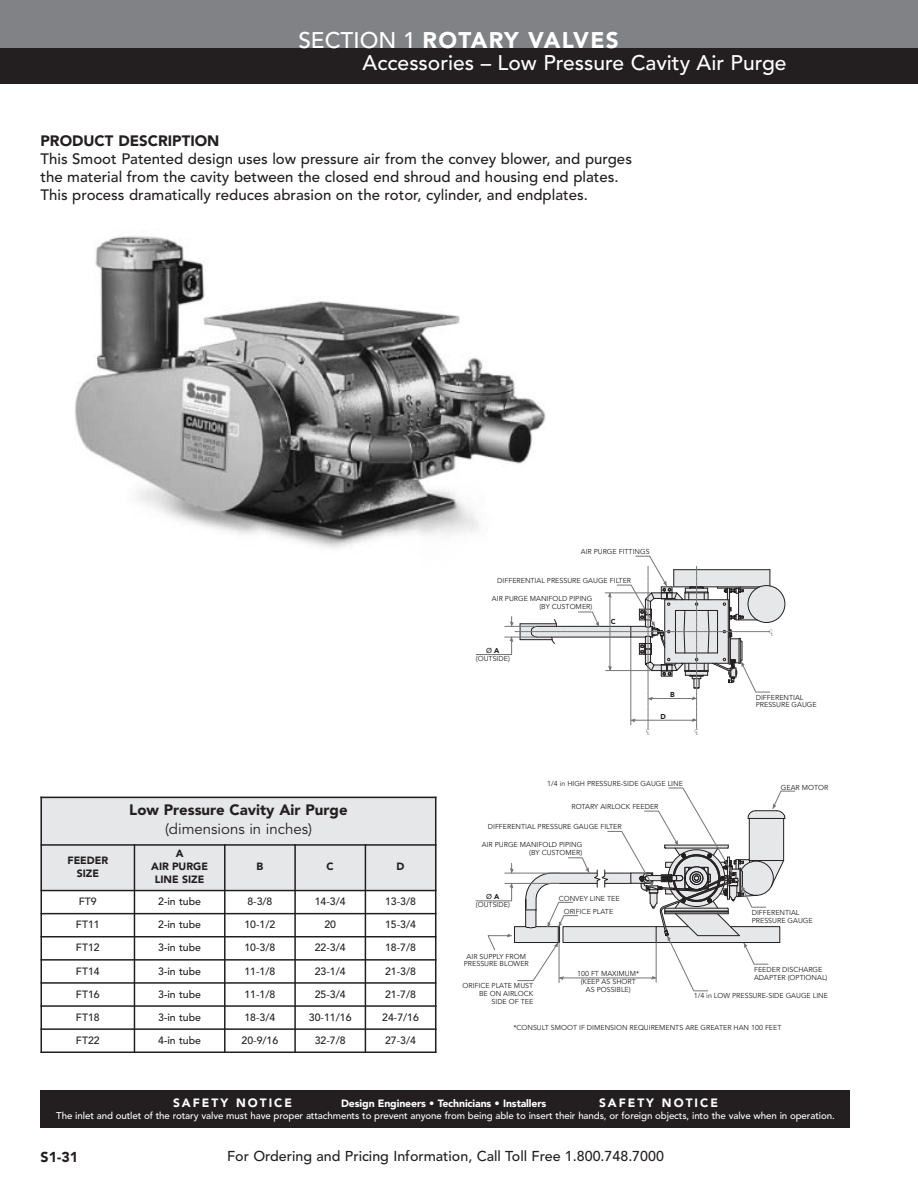
<style>
.page{position:relative;width:918px;height:1188px;background:#fff}
.page>*{position:absolute;margin:0;border:0;box-sizing:border-box;transform-origin:0 0}
.t1{font:900 22.5px "Avenir";letter-spacing:.06em;color:#fff}
.t2{font:500 21px "Avenir";color:#fff}
.t3{font:500 15px/18px "Avenir";color:#231f20}
.t4{font:900 15px "Avenir";color:#231f20}
.t5{font:15px "Avenir";color:#231f20}
.t6{font:500 14.25px "Avenir";color:#231f20}
.t7{font:900 14.25px "Avenir";color:#231f20}
.t8{font:900 12px "Avenir";letter-spacing:.165em;color:#fff}
.t9{font:500 10.5px "Avenir";color:#231f20}
.t10{font:900 10.5px "Avenir";letter-spacing:-.01em;color:#fff}
.t11{font:900 10.5px/13px "Avenir";color:#231f20;text-align:center}
.t12{font:500 9.75px "Avenir";letter-spacing:-.01em;color:#fff}
.t13{font:7.2px/7.8px "Avenir";color:#231f20;text-align:center}
.t14{font:900 7.2px "Avenir";color:#231f20}
.s1{font-weight:500}
.s2{font-weight:400}
.s3{font-weight:900}
</style>
<div class="page">
<img style="left:75px;top:236px;width:471px;height:313px">
<div style="left:0;top:0;width:918px;height:84px;background:#808285"></div>
<div style="left:0;top:48px;width:918px;height:36px;background:#231f20"></div>
<div style="left:40px;top:1090px;width:810px;height:37px;background:#231f20"></div>
<div style="left:40px;top:797px;width:396px;height:48px;background:#e6e7e9"></div>
<div style="left:40px;top:845px;width:94px;height:46px;background:#e6e7e9"></div>
<div style="left:134px;top:845px;width:91px;height:46px;background:#e6e7e9"></div>
<div style="left:225px;top:845px;width:70px;height:46px;background:#e6e7e9"></div>
<div style="left:295px;top:845px;width:70px;height:46px;background:#e6e7e9"></div>
<div style="left:365px;top:845px;width:71px;height:46px;background:#e6e7e9"></div>
<hr style="left:40px;top:797px;width:2px;height:256px;background:#231f20">
<hr style="left:134px;top:844px;width:1px;height:209px;background:#231f20">
<hr style="left:224px;top:844px;width:2px;height:209px;background:#231f20">
<hr style="left:294px;top:844px;width:2px;height:209px;background:#231f20">
<hr style="left:365px;top:844px;width:1px;height:209px;background:#231f20">
<hr style="left:435px;top:797px;width:1px;height:256px;background:#231f20">
<hr style="left:40px;top:797px;width:396px;height:1px;background:#231f20">
<hr style="left:40px;top:844px;width:396px;height:2px;background:#231f20">
<hr style="left:40px;top:890px;width:396px;height:1px;background:#231f20">
<hr style="left:40px;top:913px;width:396px;height:1px;background:#231f20">
<hr style="left:40px;top:936px;width:396px;height:2px;background:#231f20">
<hr style="left:40px;top:959px;width:396px;height:2px;background:#231f20">
<hr style="left:40px;top:982px;width:396px;height:2px;background:#231f20">
<hr style="left:40px;top:1005px;width:396px;height:2px;background:#231f20">
<hr style="left:40px;top:1028px;width:396px;height:2px;background:#231f20">
<hr style="left:40px;top:1052px;width:396px;height:1px;background:#231f20">
<svg style="left:476px;top:788px;width:319px;height:203px"></svg>
<svg style="left:476px;top:556px;width:309px;height:179px"></svg>
<h1 class="t1" style="left:298px;top:26px;width:322px"><span class="s1">SECTION 1</span> ROTARY VALVES</h1>
<h2 class="t2" style="left:363px;top:55px;width:426px">Accessories – Low Pressure Cavity Air Purge</h2>
<h3 class="t4" style="left:40px;top:132px;width:180px">PRODUCT DESCRIPTION</h3>
<p class="t3" style="left:40px;top:151px;width:593px">This Smoot Patented design uses low pressure air from the convey blower, and purges the material from the cavity between the closed end shroud and housing end plates.<br>This process dramatically reduces abrasion on the rotor, cylinder, and endplates.</p>
<p class="t13" style="left:581px;top:548px;width:70px">AIR PURGE FITTINGS</p>
<p class="t13" style="left:497px;top:577px;width:135px">DIFFERENTIAL PRESSURE GAUGE FILTER</p>
<h3 class="t4" style="left:129px;top:801px;width:220px">Low Pressure Cavity Air Purge</h3>
<h3 class="t5" style="left:165px;top:823px;width:148px">(dimensions in inches)</h3>
<h3 class="t11" style="left:67px;top:853px;width:42px">FEEDER<br>SIZE</h3>
<h3 class="t11" style="left:151px;top:847px;width:58px">A<br>AIR PURGE<br>LINE SIZE</h3>
<h3 class="t11" style="left:257px;top:860px;width:8px">B</h3>
<h3 class="t11" style="left:327px;top:860px;width:9px">C</h3>
<h3 class="t11" style="left:397px;top:860px;width:9px">D</h3>
<h3 class="t9" style="left:79px;top:897px;width:19px">FT9</h3>
<h3 class="t9" style="left:158px;top:897px;width:44px">2-in tube</h3>
<h3 class="t9" style="left:247px;top:897px;width:27px">8<span class="s2">-</span>3/8</h3>
<h3 class="t9" style="left:315px;top:897px;width:32px">14<span class="s2">-</span>3/4</h3>
<h3 class="t9" style="left:385px;top:897px;width:32px">13<span class="s2">-</span>3/8</h3>
<h3 class="t9" style="left:76px;top:920px;width:25px">FT11</h3>
<h3 class="t9" style="left:158px;top:920px;width:44px">2-in tube</h3>
<h3 class="t9" style="left:244px;top:920px;width:32px">10<span class="s2">-</span>1/2</h3>
<h3 class="t9" style="left:324px;top:920px;width:13px">20</h3>
<h3 class="t9" style="left:385px;top:920px;width:32px">15<span class="s2">-</span>3/4</h3>
<h3 class="t9" style="left:76px;top:943px;width:25px">FT12</h3>
<h3 class="t9" style="left:158px;top:943px;width:44px">3-in tube</h3>
<h3 class="t9" style="left:244px;top:943px;width:32px">10<span class="s2">-</span>3/8</h3>
<h3 class="t9" style="left:315px;top:943px;width:32px">22<span class="s2">-</span>3/4</h3>
<h3 class="t9" style="left:385px;top:943px;width:32px">18<span class="s2">-</span>7/8</h3>
<h3 class="t9" style="left:76px;top:967px;width:25px">FT14</h3>
<h3 class="t9" style="left:158px;top:967px;width:44px">3-in tube</h3>
<h3 class="t9" style="left:244px;top:967px;width:32px">11<span class="s2">-</span>1/8</h3>
<h3 class="t9" style="left:315px;top:967px;width:32px">23<span class="s2">-</span>1/4</h3>
<h3 class="t9" style="left:385px;top:967px;width:32px">21<span class="s2">-</span>3/8</h3>
<h3 class="t9" style="left:76px;top:990px;width:25px">FT16</h3>
<h3 class="t9" style="left:158px;top:990px;width:44px">3-in tube</h3>
<h3 class="t9" style="left:244px;top:990px;width:32px">11<span class="s2">-</span>1/8</h3>
<h3 class="t9" style="left:315px;top:990px;width:32px">25<span class="s2">-</span>3/4</h3>
<h3 class="t9" style="left:385px;top:990px;width:32px">21<span class="s2">-</span>7/8</h3>
<h3 class="t9" style="left:76px;top:1013px;width:25px">FT18</h3>
<h3 class="t9" style="left:158px;top:1013px;width:44px">3-in tube</h3>
<h3 class="t9" style="left:244px;top:1013px;width:32px">18<span class="s2">-</span>3/4</h3>
<h3 class="t9" style="left:309px;top:1013px;width:44px">30<span class="s2">-</span>11/16</h3>
<h3 class="t9" style="left:382px;top:1013px;width:38px">24<span class="s2">-</span>7/16</h3>
<h3 class="t9" style="left:76px;top:1036px;width:25px">FT22</h3>
<h3 class="t9" style="left:158px;top:1036px;width:44px">4-in tube</h3>
<h3 class="t9" style="left:242px;top:1036px;width:38px">20<span class="s2">-</span>9/16</h3>
<h3 class="t9" style="left:315px;top:1036px;width:32px">32<span class="s2">-</span>7/8</h3>
<h3 class="t9" style="left:385px;top:1036px;width:32px">27<span class="s2">-</span>3/4</h3>
<p class="t13" style="left:492px;top:596px;width:102px;text-align:right">AIR PURGE MANIFOLD PIPING (BY CUSTOMER)</p>
<p class="t13" style="left:476px;top:647px;width:35px"><span class="s1">Ø</span> <span class="s3">A </span>(OUTSIDE)</p>
<p class="t14" style="left:611px;top:618px;width:6px">C</p>
<p class="t14" style="left:670px;top:692px;width:6px">B</p>
<p class="t14" style="left:661px;top:713px;width:7px">D</p>
<p class="t13" style="left:547px;top:780px;width:137px">1/4 in HIGH PRESSURE-SIDE GAUGE LINE</p>
<p class="t13" style="left:571px;top:803px;width:89px">ROTARY AIRLOCK FEEDER</p>
<p class="t13" style="left:488px;top:824px;width:135px">DIFFERENTIAL PRESSURE GAUGE FILTER</p>
<p class="t13" style="left:482px;top:841px;width:102px;text-align:right">AIR PURGE MANIFOLD PIPING (BY CUSTOMER)</p>
<p class="t13" style="left:476px;top:894px;width:35px"><span class="s1">Ø</span> <span class="s3">A </span>(OUTSIDE)</p>
<p class="t13" style="left:559px;top:895px;width:62px">CONVEY LINE TEE</p>
<p class="t13" style="left:564px;top:908px;width:51px">ORIFICE PLATE</p>
<p class="t13" style="left:756px;top:694px;width:62px;text-align:left">DIFFERENTIAL<br>PRESSURE GAUGE</p>
<p class="t13" style="left:781px;top:784px;width:49px">GEAR MOTOR</p>
<p class="t13" style="left:752px;top:909px;width:62px;text-align:left">DIFFERENTIAL<br>PRESSURE GAUGE</p>
<p class="t13" style="left:464px;top:953px;width:66px">AIR SUPPLY FROM<br>PRESSURE BLOWER</p>
<p class="t13" style="left:754px;top:966px;width:75px;text-align:left">FEEDER DISCHARGE<br>ADAPTER (OPTIONAL)</p>
<p class="t13" style="left:577px;top:971px;width:64px">100 FT MAXIMUM* (KEEP AS SHORT<br>AS POSSIBLE)</p>
<p class="t13" style="left:463px;top:982px;width:72px;text-align:right">ORIFICE PLATE MUST<br>BE ON AIRLOCK<br>SIDE OF TEE</p>
<p class="t13" style="left:513px;top:1024px;width:270px">*CONSULT SMOOT IF DIMENSION REQUIREMENTS ARE GREATER HAN 100 FEET</p>
<p class="t13" style="left:694px;top:993px;width:136px">1/4 in LOW PRESSURE-SIDE GAUGE LINE</p>
<h3 class="t8" style="left:173px;top:1095px;width:120px">SAFETY NOTICE</h3>
<h3 class="t10" style="left:341px;top:1097px;width:207px">Design Engineers • Technicians • Installers</h3>
<h3 class="t8" style="left:599px;top:1095px;width:120px">SAFETY NOTICE</h3>
<h3 class="t12" style="left:56px;top:1111px;width:780px">The inlet and outlet of the rotary valve must have proper attachments to prevent anyone from being able to insert their hands, or foreign objects, into the valve when in operation.</h3>
<h3 class="t7" style="left:40px;top:1148px;width:39px">S1-31</h3>
<h3 class="t6" style="left:227px;top:1151px;width:438px">For Ordering and Pricing Information, Call Toll Free 1.800.748.7000</h3>
</div>
